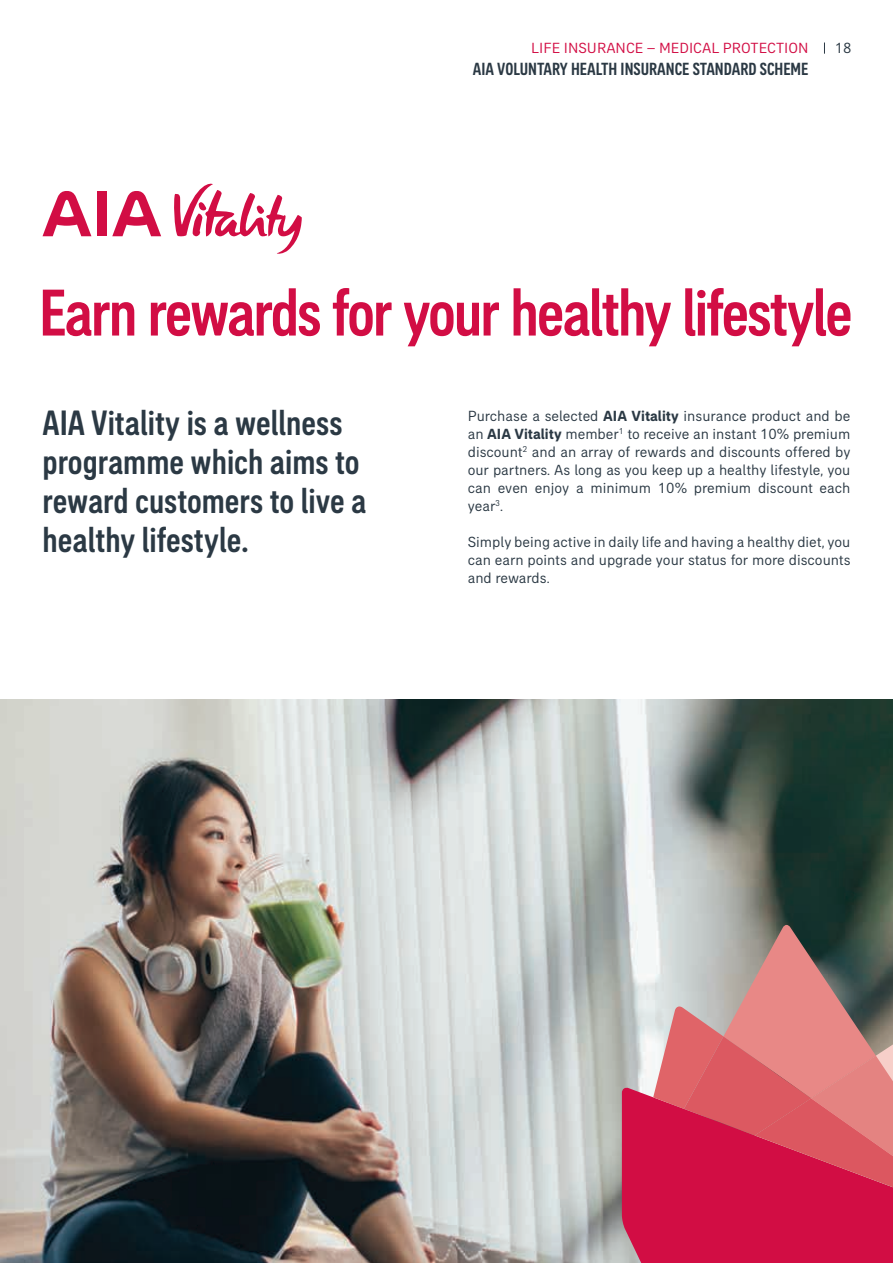
<style>
.page{position:relative;width:893px;height:1263px;background:#fff}
.page>*{position:absolute;margin:0;border:0;box-sizing:border-box;transform-origin:0 0}
.t1{font:500 condensed 67.5px "AIA Everest";letter-spacing:-.03em;color:#d20d44}
.t2{font:500 condensed 36px/39px "AIA Everest";color:#2b3944}
.t3{font:500 condensed 18px "AIA Everest";color:#2b3944}
.t4{font:15px/18px "AIA Everest";color:#2b3944;text-align:justify}
.t5{font:15px "AIA Everest";color:#d20d44}
.s1{font-weight:700}
</style>
<div class="page">
<svg style="left:174px;top:183px;width:128px;height:71px"></svg>
<div style="left:97px;top:192px;width:10px;height:44px;background:#d20d44"></div>
<svg style="left:43px;top:191px;width:48px;height:45px"></svg>
<svg style="left:112px;top:191px;width:49px;height:45px"></svg>
<img style="left:0;top:699px;width:893px;height:564px">
<div style="left:622px;top:1087px;width:271px;height:176px;background:#d20d44"></div>
<svg style="left:653px;top:925px;width:240px;height:302px;background:#c85f6e"></svg>
<p class="t5" style="left:531px;top:39px;width:279px">LIFE INSURANCE – MEDICAL PROTECTION</p>
<p class="t3" style="left:473px;top:59px;width:337px">AIA VOLUNTARY HEALTH INSURANCE STANDARD SCHEME</p>
<p class="t4" style="left:835px;top:38px;width:18px">18</p>
<h1 class="t1" style="left:39px;top:274px;width:815px">Earn rewards for your healthy lifestyle</h1>
<h2 class="t2" style="left:43px;top:403px;width:325px">AIA Vitality is a wellness programme which aims to reward customers to live a healthy lifestyle.</h2>
<p class="t4" style="left:468px;top:406px;width:384px">Purchase a selected <span class="s1">AIA Vitality</span> insurance product and be an <span class="s1">AIA Vitality</span> member<sup>1</sup> to receive an instant 10% premium discount<sup>2</sup> and an array of rewards and discounts offered by our partners. As long as you keep up a healthy lifestyle, you can even enjoy a minimum 10% premium discount each year<sup>3</sup>.</p>
<p class="t4" style="left:468px;top:532px;width:384px">Simply being active in daily life and having a healthy diet, you can earn points and upgrade your status for more discounts and rewards.</p>
</div>
